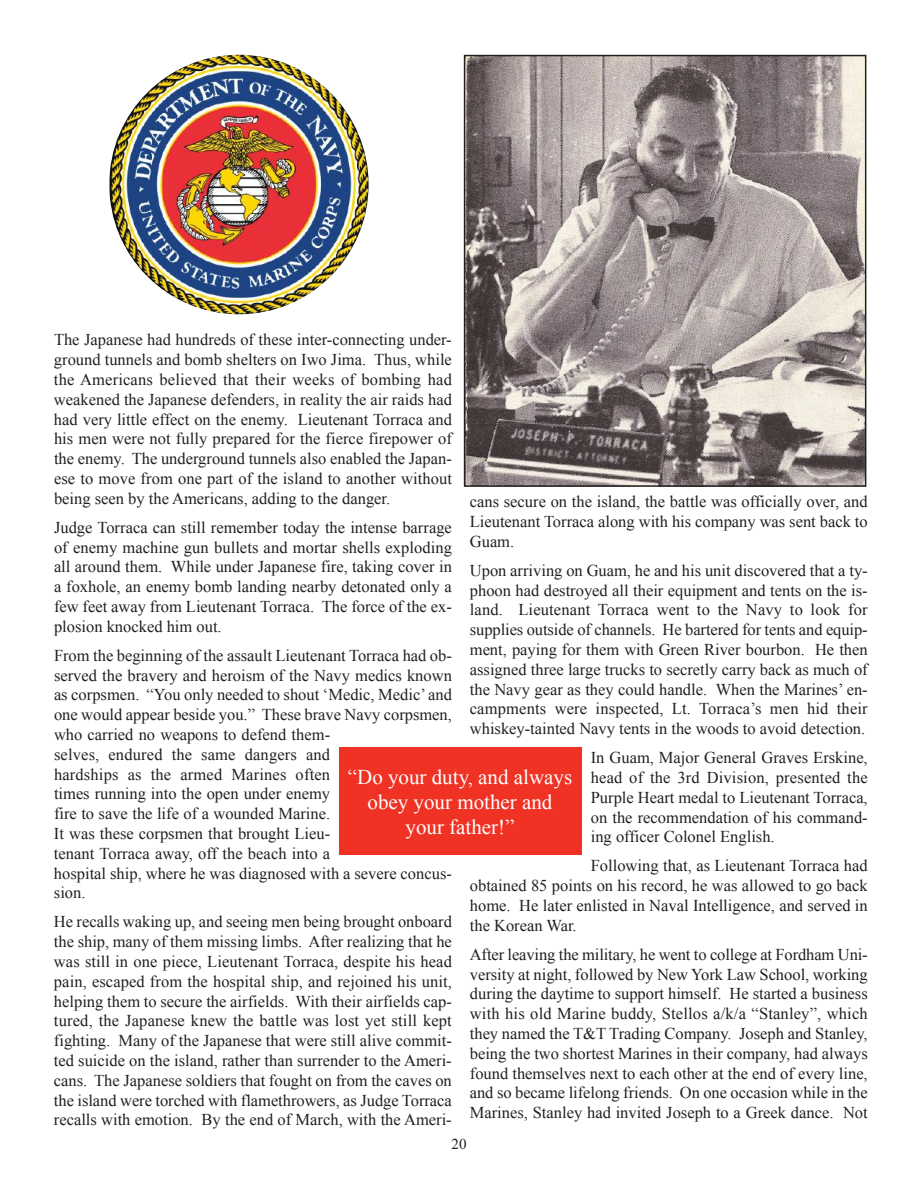
<style>
.page{position:relative;width:918px;height:1188px;background:#fff}
.page>*{position:absolute;margin:0;border:0;box-sizing:border-box;transform-origin:0 0}
.t1{font:21px/25.2px "Times New Roman";color:#fff;text-align:center}
.t2{font:16.5px/19.8px "Times New Roman";color:#241f1f;text-align:justify}
.t3{font:15px "Times New Roman";color:#241f1f}
</style>
<div class="page">
<img style="left:109px;top:55px;width:260px;height:259px;border-radius:50%">
<img style="left:467px;top:58px;width:396px;height:426px">
<div style="left:464px;top:55px;width:402px;height:432px;border:2px solid #241f1f"></div>
<div style="left:339px;top:747px;width:243px;height:108px;background:#f03225"></div>
<p class="t2" style="left:54px;top:330px;width:399px">The Japanese had hundreds of these inter-connecting under&shy;ground tunnels and bomb shelters on Iwo Jima. Thus, while the Americans believed that their weeks of bombing had weakened the Japanese defenders, in reality the air raids had had very little effect on the enemy. Lieutenant Torraca and his men were not fully prepared for the fierce firepower of the enemy. The underground tunnels also enabled the Japan&shy;ese to move from one part of the island to another without being seen by the Americans, adding to the danger.</p>
<p class="t2" style="left:54px;top:517px;width:399px">Judge Torraca can still remember today the intense barrage of enemy machine gun bullets and mortar shells exploding all around them. While under Japanese fire, taking cover in a foxhole, an enemy bomb landing nearby detonated only a few feet away from Lieutenant Torraca. The force of the ex&shy;plosion knocked him out.</p>
<p class="t2" style="left:54px;top:645px;width:399px;text-align:left">From the beginning of the assault Lieutenant Torraca had ob&shy;served the bravery and heroism of the Navy medics known as corpsmen. “You only needed to shout ‘Medic, Medic’ and one would appear beside you.” These brave Navy corpsmen, who carried no weapons to defend them-<br>selves, endured the same dangers and<br>hardships as the armed Marines often<br>times running into the open under enemy<br>fire to save the life of a wounded Marine.<br>It was these corpsmen that brought Lieu-<br>tenant Torraca away, off the beach into a<br>hospital ship, where he was diagnosed with a severe concus&shy;sion.</p>
<p class="t2" style="left:54px;top:912px;width:400px">He recalls waking up, and seeing men being brought onboard the ship, many of them missing limbs. After realizing that he was still in one piece, Lieutenant Torraca, despite his head pain, escaped from the hospital ship, and rejoined his unit, helping them to secure the airfields. With their airfields cap&shy;tured, the Japanese knew the battle was lost yet still kept fighting. Many of the Japanese that were still alive commit&shy;ted suicide on the island, rather than surrender to the Ameri&shy;cans. The Japanese soldiers that fought on from the caves on the island were torched with flamethrowers, as Judge Torraca recalls with emotion. By the end of March, with the Ameri-</p>
<p class="t2" style="left:470px;top:492px;width:399px">cans secure on the island, the battle was officially over, and Lieutenant Torraca along with his company was sent back to Guam.</p>
<p class="t2" style="left:470px;top:560px;width:399px">Upon arriving on Guam, he and his unit discovered that a ty&shy;phoon had destroyed all their equipment and tents on the is&shy;land. Lieutenant Torraca went to the Navy to look for supplies outside of channels. He bartered for tents and equip&shy;ment, paying for them with Green River bourbon. He then assigned three large trucks to secretly carry back as much of the Navy gear as they could handle. When the Marines’ en&shy;campments were inspected, Lt. Torraca’s men hid their whiskey-tainted Navy tents in the woods to avoid detection.</p>
<p class="t2" style="left:591px;top:748px;width:278px">In Guam, Major General Graves Erskine, head of the 3rd Division, presented the Purple Heart medal to Lieutenant Torraca, on the recommendation of his command&shy;ing officer Colonel English.</p>
<p class="t2" style="left:470px;top:856px;width:399px;text-indent:121px">Following that, as Lieutenant Torraca had obtained 85 points on his record, he was allowed to go back home. He later enlisted in Naval Intelligence, and served in the Korean War.</p>
<p class="t2" style="left:470px;top:944px;width:399px">After leaving the military, he went to college at Fordham Uni&shy;versity at night, followed by New York Law School, working during the daytime to support himself. He started a business with his old Marine buddy, Stellos a/k/a “Stanley”, which they named the T&amp;T Trading Company. Joseph and Stanley, being the two shortest Marines in their company, had always found themselves next to each other at the end of every line, and so became lifelong friends. On one occasion while in the Marines, Stanley had invited Joseph to a Greek dance. Not</p>
<p class="t1" style="left:348px;top:764px;width:226px">“Do your duty, and always obey your mother and your father!”</p>
<p class="t3" style="left:452px;top:1136px;width:16px">20</p>
</div>
